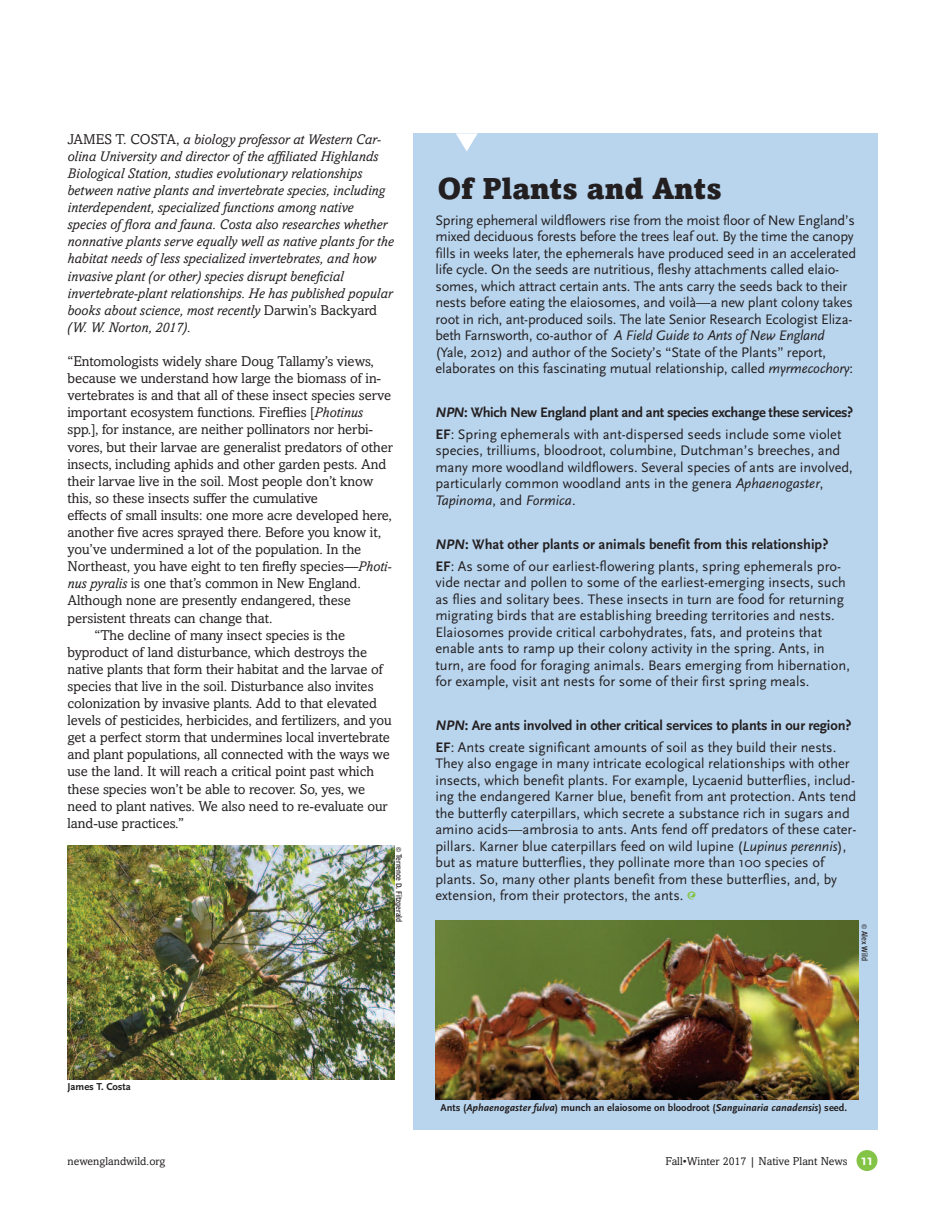
<style>
.page{position:relative;width:945px;height:1215px;background:#fff}
.page>*{position:absolute;margin:0;border:0;box-sizing:border-box;transform-origin:0 0}
.t1{font:900 30px "Amasis MT Std";color:#231f20}
.t2{font:14.4px/16.5px "Scala Sans OT";color:#231f20}
.t3{font:700 14.4px/21.9px "Scala Sans OT";letter-spacing:-.015em;color:#231f20}
.t4{font:14.25px "Amasis MT Std";letter-spacing:-.005em;color:#231f20}
.t5{font:italic 14.25px/17.1px "Amasis MT Std";color:#231f20}
.t6{font:11.4px "Amasis MT Std";color:#231f20}
.t7{font:700 10.5px "Scala Sans OT";color:#231f20}
.t8{font:7.5px "Poynter Agate One Comp";color:#231f20}
.s1{font-style:normal}
.s2{font-style:italic}
.s3{font-weight:400}
.s4{font-weight:700;font-style:italic}
.s5{font-weight:700}
.s6{font-family:"Scala Sans OT";font-weight:700;font-size:15px;color:#fff}
</style>
<div class="page">
<div style="left:857px;top:1150px;width:21px;height:21px;background:#83c447;border-radius:50%"></div>
<div style="left:413px;top:133px;width:465px;height:996px;background:#b9d5ee"></div>
<svg style="left:456px;top:133px;width:22px;height:18px"></svg>
<svg style="left:687px;top:892px;width:8px;height:8px"></svg>
<img style="left:435px;top:920px;width:424px;height:180px">
<img style="left:68px;top:845px;width:326px;height:234px">
<p class="t5" style="left:67px;top:132px;width:328px"><span class="s1">JAMES T. COSTA,</span> a biology professor at Western Car&shy;olina University and director of the affiliated Highlands Biological Station, studies evolutionary relationships between native plants and invertebrate species, including interdependent, specialized functions among native species of flora and fauna. Costa also researches whether nonnative plants serve equally well as native plants for the habitat needs of less specialized invertebrates, and how invasive plant (or other) species disrupt beneficial invertebrate-plant relationships. He has published popular books about science, most recently <span class="s1">Darwin’s Backyard </span>(W. W. Norton, 2017).</p>
<p class="t4" style="left:67px;top:356px;width:308px">“Entomologists widely share Doug Tallamy’s views,</p>
<p class="t4" style="left:67px;top:373px;width:315px">because we understand how large the biomass of in-</p>
<p class="t4" style="left:67px;top:391px;width:325px">vertebrates is and that all of these insect species serve</p>
<p class="t4" style="left:67px;top:408px;width:297px">important ecosystem functions. Fireflies [<span class="s2">Photinus</span></p>
<p class="t4" style="left:68px;top:425px;width:307px">spp.], for instance, are neither pollinators nor herbi-</p>
<p class="t4" style="left:68px;top:442px;width:327px">vores, but their larvae are generalist predators of other</p>
<p class="t4" style="left:68px;top:459px;width:320px">insects, including aphids and other garden pests. And</p>
<p class="t4" style="left:68px;top:476px;width:307px">their larvae live in the soil. Most people don’t know</p>
<p class="t4" style="left:68px;top:493px;width:252px">this, so these insects suffer the cumulative</p>
<p class="t4" style="left:68px;top:510px;width:326px">effects of small insults: one more acre developed here,</p>
<p class="t4" style="left:68px;top:527px;width:315px">another five acres sprayed there. Before you know it,</p>
<p class="t4" style="left:68px;top:544px;width:295px">you’ve undermined a lot of the population. In the</p>
<p class="t4" style="left:68px;top:562px;width:325px">Northeast, you have eight to ten firefly species—<span class="s2">Photi-</span></p>
<p class="t4" style="left:68px;top:579px;width:295px"><span class="s2">nus pyralis</span> is one that’s common in New England.</p>
<p class="t4" style="left:68px;top:596px;width:285px">Although none are presently endangered, these</p>
<p class="t4" style="left:68px;top:613px;width:207px">persistent threats can change that.</p>
<p class="t4" style="left:95px;top:630px;width:252px">“The decline of many insect species is the</p>
<p class="t4" style="left:68px;top:647px;width:301px">byproduct of land disturbance, which destroys the</p>
<p class="t4" style="left:68px;top:664px;width:317px">native plants that form their habitat and the larvae of</p>
<p class="t4" style="left:68px;top:681px;width:308px">species that live in the soil. Disturbance also invites</p>
<p class="t4" style="left:68px;top:698px;width:311px">colonization by invasive plants. Add to that elevated</p>
<p class="t4" style="left:68px;top:715px;width:326px">levels of pesticides, herbicides, and fertilizers, and you</p>
<p class="t4" style="left:68px;top:733px;width:324px">get a perfect storm that undermines local invertebrate</p>
<p class="t4" style="left:68px;top:750px;width:324px">and plant populations, all connected with the ways we</p>
<p class="t4" style="left:68px;top:767px;width:308px">use the land. It will reach a critical point past which</p>
<p class="t4" style="left:68px;top:784px;width:299px">these species won’t be able to recover. So, yes, we</p>
<p class="t4" style="left:68px;top:801px;width:322px">need to plant natives. We also need to re-evaluate our</p>
<p class="t4" style="left:68px;top:818px;width:118px">land-use practices.”</p>
<p class="t8" style="left:403px;top:847px;width:77px;rotate:90deg">© Terrence D. Fitzgerald</p>
<h1 class="t1" style="left:438px;top:178px;width:286px">Of Plants and Ants</h1>
<p class="t2" style="left:435px;top:212px;width:422px">spring ephemeral wildflowers rise from the moist floor of new england’s mixed deciduous forests before the trees leaf out. by the time the canopy fills in weeks later, the ephemerals have produced seed in an accelerated life cycle. on the seeds are nutritious, fleshy attachments called elaio&shy;somes, which attract certain ants. the ants carry the seeds back to their nests before eating the elaiosomes, and voilà—a new plant colony takes root in rich, ant-produced soils. the late senior research ecologist eliza&shy;beth farnsworth, co-author of <span class="s2">A Field Guide to Ants of New England </span>(Yale, 2012) and author of the society’s “state of the plants” report, elaborates on this fascinating mutual relationship, called <span class="s2">myrmecochory</span>:</p>
<p class="t3" style="left:435px;top:402px;width:419px"><span class="s2">NPN</span>: which New england plant and ant species exchange these services? ef<span class="s3">: spring ephemerals with ant-dispersed seeds include some violet</span></p>
<p class="t2" style="left:435px;top:443px;width:419px">species, trilliums, bloodroot, columbine, dutchman’s breeches, and many more woodland wildflowers. several species of ants are involved, particularly common woodland ants in the genera <span class="s2">Aphaenogaster</span>, <span class="s2">Tapinoma</span>, and <span class="s2">Formica</span>.</p>
<p class="t2" style="left:435px;top:534px;width:407px;line-height:21.9px"><span class="s4">NPN</span><span class="s5">: what other plants or animals benefit from this relationship? ef</span>: as some of our earliest-flowering plants, spring ephemerals pro-</p>
<p class="t2" style="left:435px;top:575px;width:416px">vide nectar and pollen to some of the earliest-emerging insects, such as flies and solitary bees. these insects in turn are food for returning migrating birds that are establishing breeding territories and nests. elaiosomes provide critical carbohydrates, fats, and proteins that enable ants to ramp up their colony activity in the spring. ants, in turn, are food for foraging animals. bears emerging from hibernation, for example, visit ant nests for some of their first spring meals.</p>
<p class="t3" style="left:435px;top:715px;width:417px"><span class="s2">NPN</span>: are ants involved in other critical services to plants in our region? ef<span class="s3">: ants create significant amounts of soil as they build their nests.</span></p>
<p class="t2" style="left:435px;top:756px;width:422px">they also engage in many intricate ecological relationships with other insects, which benefit plants. for example, lycaenid butterflies, includ&shy;ing the endangered Karner blue, benefit from ant protection. ants tend the butterfly caterpillars, which secrete a substance rich in sugars and amino acids—ambrosia to ants. ants fend off predators of these cater&shy;pillars. Karner blue caterpillars feed on wild lupine (<span class="s2">Lupinus perennis</span>), but as mature butterflies, they pollinate more than 100 species of plants. so, many other plants benefit from these butterflies, and, by extension, from their protectors, the ants.</p>
<p class="t8" style="left:869px;top:924px;width:38px;rotate:90deg">© Alex Wild</p>
<p class="t7" style="left:68px;top:1082px;width:65px">James t. costa</p>
<p class="t7" style="left:441px;top:1102px;width:408px">ants (<span class="s2">Aphaenogaster fulva</span>) munch an elaiosome on bloodroot (<span class="s2">Sanguinaria canadensis</span>) seed.</p>
<p class="t6" style="left:67px;top:1157px;width:99px">newenglandwild.org</p>
<p class="t6" style="left:666px;top:1157px;width:209px">Fall•Winter 2017 | Native Plant News <span class="s6">11</span></p>
</div>
